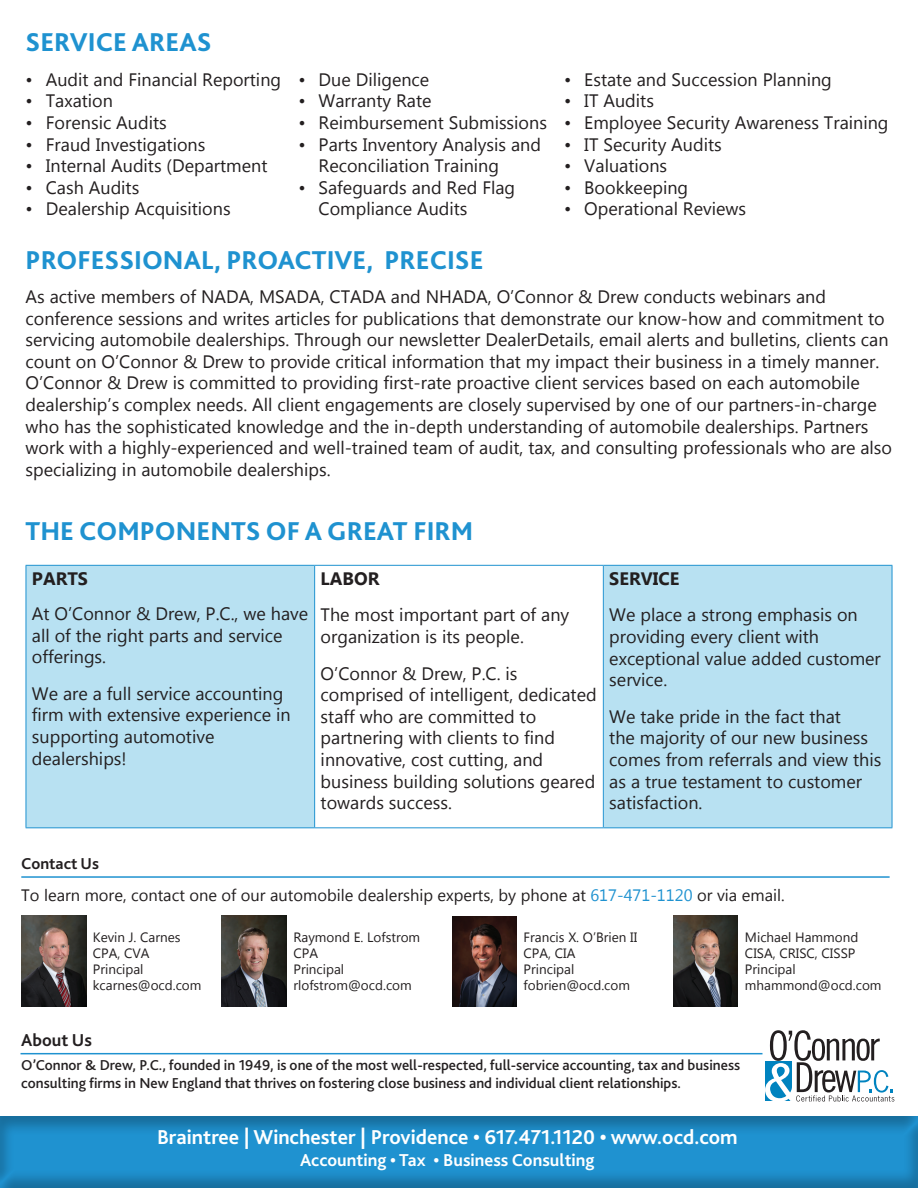
<style>
.page{position:relative;width:918px;height:1188px;background:#fff}
.page>*{position:absolute;margin:0;border:0;box-sizing:border-box;transform-origin:0 0}
.t1{font:800 27px "Bliss 2";color:#1f92d0}
.t2{font:700 21px "Bliss 2";color:#fff}
.t3{font:18px/21.6px "Microsoft New Tai Lue";color:#231f20}
.t4{font:18px/21.6px "Microsoft Tai Le";color:#231f20}
.t5{font:700 18px "Bliss 2";color:#fff}
.t6{font:700 18px "Microsoft New Tai Lue";color:#231f20}
.t7{font:700 18px "Bliss 2";color:#231f20}
.t8{font:16.5px "Microsoft New Tai Lue";color:#231f20}
.t9{font:700 16.5px "Bliss 2";color:#231f20}
.t10{font:500 15px/18px "Bliss 2";color:#231f20}
.t11{font:13.5px/16.2px "Microsoft New Tai Lue";color:#231f20}
.s1{color:#1f92d0}
</style>
<div class="page">
<div style="left:0;top:1116px;width:918px;height:72px;background:#231f20;opacity:.29"></div>
<svg style="left:766px;top:1030px;width:128px;height:72px"></svg>
<hr style="left:21px;top:1053px;width:741px;height:1px;background:#1f92d0">
<img style="left:21px;top:916px;width:65px;height:90px">
<img style="left:222px;top:916px;width:65px;height:90px">
<img style="left:452px;top:916px;width:65px;height:90px">
<img style="left:674px;top:916px;width:64px;height:90px">
<div style="left:27px;top:566px;width:865px;height:261px;background:#b8e1f2"></div>
<div style="left:315px;top:565px;width:288px;height:263px;background:#fff"></div>
<hr style="left:26px;top:565px;width:289px;height:1px;background:#1f92d0">
<hr style="left:26px;top:566px;width:1px;height:261px;background:#1f92d0">
<hr style="left:315px;top:565px;width:288px;height:1px;background:#1f92d0">
<hr style="left:314px;top:566px;width:1px;height:261px;background:#1f92d0">
<hr style="left:603px;top:565px;width:289px;height:1px;background:#1f92d0">
<hr style="left:603px;top:566px;width:1px;height:261px;background:#1f92d0">
<hr style="left:892px;top:566px;width:1px;height:261px;background:#1f92d0">
<hr style="left:26px;top:827px;width:289px;height:1px;background:#1f92d0">
<hr style="left:315px;top:827px;width:288px;height:1px;background:#1f92d0">
<hr style="left:603px;top:827px;width:289px;height:1px;background:#1f92d0">
<hr style="left:21px;top:876px;width:869px;height:2px;background:#1f92d0">
<h1 class="t1" style="left:26px;top:26px;width:187px">SERVICE AREAS</h1>
<p class="t3" style="left:26px;top:70px;width:257px">• Audit and Financial Reporting</p>
<p class="t3" style="left:26px;top:92px;width:89px">• Taxation</p>
<p class="t3" style="left:26px;top:113px;width:143px">• Forensic Audits</p>
<p class="t3" style="left:26px;top:135px;width:181px">• Fraud Investigations</p>
<p class="t3" style="left:26px;top:157px;width:243px">• Internal Audits (Department</p>
<p class="t3" style="left:26px;top:178px;width:115px">• Cash Audits</p>
<p class="t3" style="left:26px;top:200px;width:207px">• Dealership Acquisitions</p>
<p class="t3" style="left:298px;top:70px;width:133px">• Due Diligence</p>
<p class="t3" style="left:298px;top:92px;width:135px">• Warranty Rate</p>
<p class="t4" style="left:298px;top:113px;width:250px">• Reimbursement Submissions</p>
<p class="t4" style="left:319px;top:135px;width:224px;text-indent:-20px">• Parts Inventory Analysis and<br>Reconciliation Training</p>
<p class="t3" style="left:319px;top:178px;width:198px;text-indent:-20px">• Safeguards and Red Flag<br>Compliance Audits</p>
<h1 class="t1" style="left:26px;top:243px;width:460px">PROFESSIONAL, PROACTIVE, PRECISE</h1>
<p class="t3" style="left:564px;top:70px;width:269px">• Estate and Succession Planning</p>
<p class="t3" style="left:564px;top:92px;width:91px">• IT Audits</p>
<p class="t3" style="left:564px;top:113px;width:326px">• Employee Security Awareness Training</p>
<p class="t3" style="left:564px;top:135px;width:159px">• IT Security Audits</p>
<p class="t3" style="left:564px;top:157px;width:105px">• Valuations</p>
<p class="t3" style="left:564px;top:178px;width:126px">• Bookkeeping</p>
<p class="t3" style="left:564px;top:200px;width:184px">• Operational Reviews</p>
<p class="t3" style="left:26px;top:287px;width:868px">As active members of NADA, MSADA, CTADA and NHADA, O’Connor &amp; Drew conducts webinars and conference sessions and writes articles for publications that demonstrate our know-how and commitment to servicing automobile dealerships. Through our newsletter DealerDetails, email alerts and bulletins, clients can count on O’Connor &amp; Drew to provide critical information that my impact their business in a timely manner.<br>O’Connor &amp; Drew is committed to providing first-rate proactive client services based on each automobile dealership’s complex needs. All client engagements are closely supervised by one of our partners-in-charge who has the sophisticated knowledge and the in-depth understanding of automobile dealerships. Partners work with a highly-experienced and well-trained team of audit, tax, and consulting professionals who are also specializing in automobile dealerships.</p>
<h1 class="t1" style="left:26px;top:515px;width:449px">THE COMPONENTS OF A GREAT FIRM</h1>
<p class="t6" style="left:32px;top:568px;width:58px">PARTS</p>
<p class="t3" style="left:32px;top:604px;width:278px">At O’Connor &amp; Drew, P.C., we have all of the right parts and service offerings.</p>
<p class="t3" style="left:32px;top:684px;width:260px">We are a full service accounting firm with extensive experience in supporting automotive dealerships!</p>
<p class="t6" style="left:321px;top:568px;width:60px">LABOR</p>
<p class="t3" style="left:321px;top:606px;width:250px">The most important part of any organization is its people.</p>
<p class="t3" style="left:321px;top:664px;width:278px">O’Connor &amp; Drew, P.C. is comprised of intelligent, dedicated staff who are committed to partnering with clients to find innovative, cost cutting, and business building solutions geared towards success.</p>
<p class="t6" style="left:609px;top:568px;width:71px">SERVICE</p>
<p class="t3" style="left:609px;top:606px;width:273px">We place a strong emphasis on providing every client with exceptional value added customer service.</p>
<p class="t3" style="left:609px;top:707px;width:274px">We take pride in the fact that<br>the majority of our new business comes from referrals and view this as a true testament to customer satisfaction.</p>
<p class="t9" style="left:21px;top:853px;width:79px">Contact Us</p>
<p class="t8" style="left:21px;top:886px;width:765px">To learn more, contact one of our automobile dealership experts, by phone at <span class="s1">617-471-1120</span> or via email.</p>
<p class="t11" style="left:93px;top:930px;width:110px">Kevin J. Carnes<br>CPA, CVA<br>Principal kcarnes@ocd.com</p>
<p class="t11" style="left:293px;top:930px;width:128px">Raymond E. Lofstrom<br>CPA<br>Principal rlofstrom@ocd.com</p>
<p class="t11" style="left:524px;top:930px;width:115px">Francis X. O’Brien II<br>CPA, CIA<br>Principal fobrien@ocd.com</p>
<p class="t11" style="left:745px;top:930px;width:138px">Michael Hammond<br>CISA, CRISC, CISSP<br>Principal mhammond@ocd.com</p>
<p class="t7" style="left:21px;top:1029px;width:72px">About Us</p>
<p class="t10" style="left:21px;top:1056px;width:720px">O’Connor &amp; Drew, P.C., founded in 1949, is one of the most well-respected, full-service accounting, tax and business consulting firms in New England that thrives on fostering close business and individual client relationships.</p>
<p class="t2" style="left:157px;top:1124px;width:582px">Braintree | Winchester | Providence • 617.471.1120 • www.ocd.com</p>
<p class="t5" style="left:300px;top:1149px;width:296px">Accounting • Tax • Business Consulting</p>
</div>
